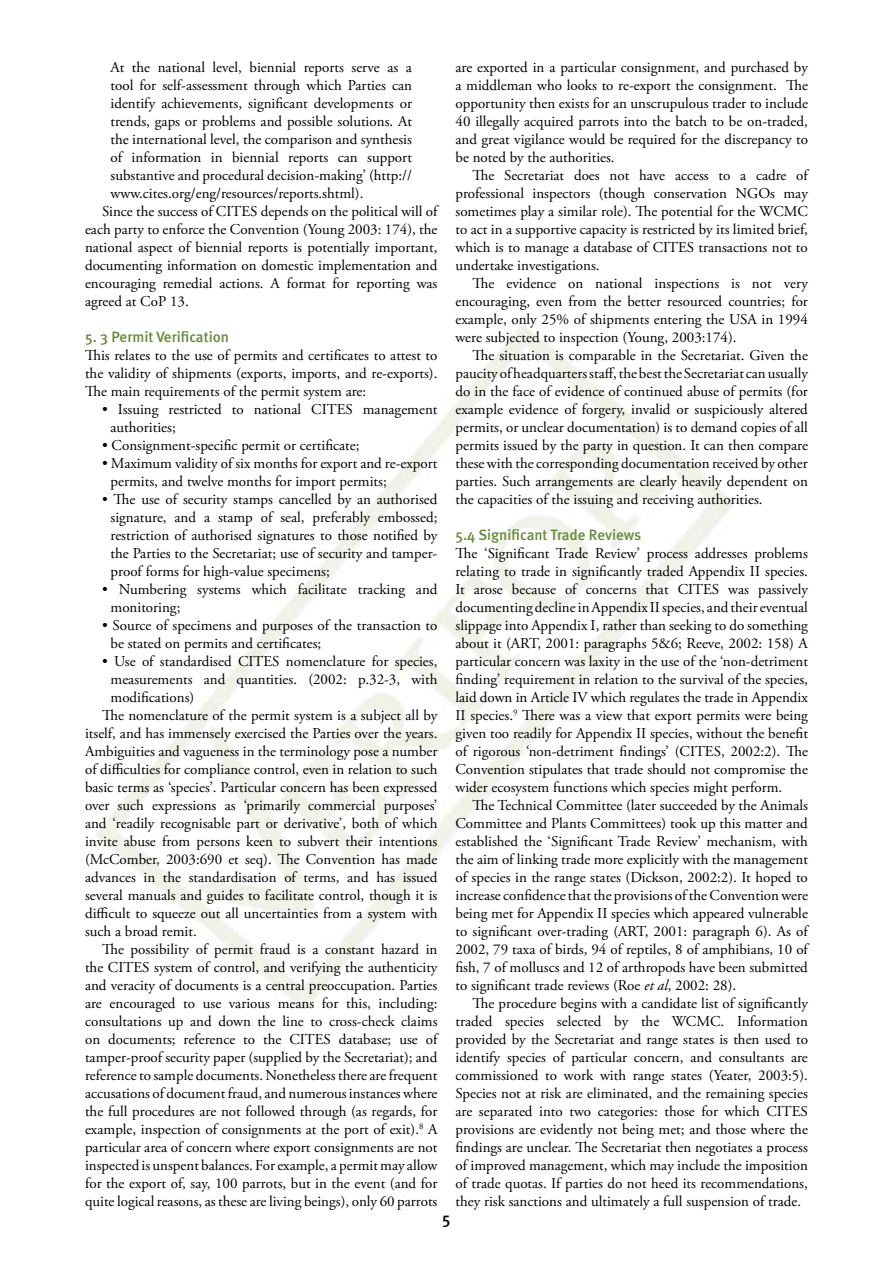
<style>
.page{position:relative;width:893px;height:1263px;background:#fff}
.page>*{position:absolute;margin:0;border:0;box-sizing:border-box;transform-origin:0 0}
.t1{font:500 16.5px "Meta";color:#000}
.t2{font:15px/18px "Adobe Garamond Pro";color:#000;text-align:justify}
.t3{font:500 15px "Meta";color:#68893b}
.s1{font-style:italic}
</style>
<div class="page">
<p class="t2" style="left:111px;top:59px;width:303px">At the national level, biennial reports serve as a</p>
<p class="t2" style="left:111px;top:77px;width:303px">tool for self-assessment through which Parties can</p>
<p class="t2" style="left:111px;top:95px;width:303px">identify achievements, significant developments or</p>
<p class="t2" style="left:111px;top:113px;width:303px">trends, gaps or problems and possible solutions. At</p>
<p class="t2" style="left:111px;top:131px;width:303px">the international level, the comparison and synthesis</p>
<p class="t2" style="left:111px;top:149px;width:303px">of information in biennial reports can support</p>
<p class="t2" style="left:111px;top:167px;width:303px">substantive and procedural decision-making’ (http://</p>
<p class="t2" style="left:111px;top:185px;width:254px">www.cites.org/eng/resources/reports.shtml).</p>
<p class="t2" style="left:102px;top:203px;width:337px">Since the success of CITES depends on the political will of</p>
<p class="t2" style="left:85px;top:221px;width:354px">each party to enforce the Convention (Young 2003: 174), the</p>
<p class="t2" style="left:85px;top:239px;width:354px">national aspect of biennial reports is potentially important,</p>
<p class="t2" style="left:85px;top:257px;width:354px">documenting information on domestic implementation and</p>
<p class="t2" style="left:85px;top:275px;width:354px">encouraging remedial actions. A format for reporting was</p>
<p class="t2" style="left:85px;top:293px;width:105px">agreed at CoP 13.</p>
<p class="t3" style="left:85px;top:328px;width:145px">5. 3 Permit Verification</p>
<p class="t2" style="left:85px;top:347px;width:354px">This relates to the use of permits and certificates to attest to the validity of shipments (exports, imports, and re-exports).<br>The main requirements of the permit system are:</p>
<p class="t2" style="left:111px;top:401px;width:328px;text-indent:-9px">• Issuing restricted to national CITES management authorities;</p>
<p class="t2" style="left:102px;top:437px;width:259px">• Consignment-specific permit or certificate;</p>
<p class="t2" style="left:111px;top:455px;width:328px;text-indent:-9px">• Maximum validity of six months for export and re-export permits, and twelve months for import permits;</p>
<p class="t2" style="left:111px;top:491px;width:328px;text-indent:-9px">• The use of security stamps cancelled by an authorised signature, and a stamp of seal, preferably embossed; restriction of authorised signatures to those notified by the Parties to the Secretariat; use of security and tamper&shy;proof forms for high-value specimens;</p>
<p class="t2" style="left:111px;top:581px;width:328px;text-indent:-9px">• Numbering systems which facilitate tracking and monitoring;</p>
<p class="t2" style="left:111px;top:617px;width:328px;text-indent:-9px">• Source of specimens and purposes of the transaction to be stated on permits and certificates;</p>
<p class="t2" style="left:102px;top:653px;width:337px">• Use of standardised CITES nomenclature for species,</p>
<p class="t2" style="left:111px;top:671px;width:328px">measurements and quantities. (2002: p.32-3, with</p>
<p class="t2" style="left:111px;top:689px;width:85px">modifications)</p>
<p class="t2" style="left:102px;top:707px;width:337px">The nomenclature of the permit system is a subject all by</p>
<p class="t2" style="left:85px;top:725px;width:354px">itself, and has immensely exercised the Parties over the years.</p>
<p class="t2" style="left:85px;top:743px;width:354px">Ambiguities and vagueness in the terminology pose a number</p>
<p class="t2" style="left:85px;top:761px;width:354px">of difficulties for compliance control, even in relation to such</p>
<p class="t2" style="left:85px;top:779px;width:354px">basic terms as ‘species’. Particular concern has been expressed</p>
<p class="t2" style="left:85px;top:797px;width:354px">over such expressions as ‘primarily commercial purposes’</p>
<p class="t2" style="left:85px;top:815px;width:354px">and ‘readily recognisable part or derivative’, both of which</p>
<p class="t2" style="left:85px;top:833px;width:354px">invite abuse from persons keen to subvert their intentions</p>
<p class="t2" style="left:85px;top:851px;width:354px">(McComber, 2003:690 et seq). The Convention has made</p>
<p class="t2" style="left:85px;top:869px;width:354px">advances in the standardisation of terms, and has issued</p>
<p class="t2" style="left:85px;top:887px;width:354px">several manuals and guides to facilitate control, though it is</p>
<p class="t2" style="left:85px;top:905px;width:354px">difficult to squeeze out all uncertainties from a system with</p>
<p class="t2" style="left:85px;top:923px;width:113px">such a broad remit.</p>
<p class="t2" style="left:102px;top:941px;width:337px">The possibility of permit fraud is a constant hazard in</p>
<p class="t2" style="left:85px;top:959px;width:354px">the CITES system of control, and verifying the authenticity</p>
<p class="t2" style="left:85px;top:977px;width:354px">and veracity of documents is a central preoccupation. Parties</p>
<p class="t2" style="left:85px;top:995px;width:354px">are encouraged to use various means for this, including:</p>
<p class="t2" style="left:85px;top:1013px;width:354px">consultations up and down the line to cross-check claims</p>
<p class="t2" style="left:85px;top:1031px;width:354px">on documents; reference to the CITES database; use of</p>
<p class="t2" style="left:85px;top:1049px;width:354px">tamper-proof security paper (supplied by the Secretariat); and</p>
<p class="t2" style="left:85px;top:1067px;width:354px">reference to sample documents. Nonetheless there are frequent</p>
<p class="t2" style="left:85px;top:1085px;width:354px">accusations of document fraud, and numerous instances where</p>
<p class="t2" style="left:85px;top:1103px;width:354px">the full procedures are not followed through (as regards, for</p>
<p class="t2" style="left:85px;top:1121px;width:354px">example, inspection of consignments at the port of exit).<sup>8</sup> A</p>
<p class="t2" style="left:85px;top:1139px;width:354px">particular area of concern where export consignments are not</p>
<p class="t2" style="left:85px;top:1157px;width:354px">inspected is unspent balances. For example, a permit may allow</p>
<p class="t2" style="left:85px;top:1175px;width:354px">for the export of, say, 100 parrots, but in the event (and for</p>
<p class="t2" style="left:85px;top:1193px;width:354px">quite logical reasons, as these are living beings), only 60 parrots</p>
<p class="t2" style="left:455px;top:59px;width:354px">are exported in a particular consignment, and purchased by a middleman who looks to re-export the consignment. The opportunity then exists for an unscrupulous trader to include 40 illegally acquired parrots into the batch to be on-traded, and great vigilance would be required for the discrepancy to be noted by the authorities.</p>
<p class="t2" style="left:455px;top:167px;width:354px;text-indent:17px">The Secretariat does not have access to a cadre of professional inspectors (though conservation NGOs may sometimes play a similar role). The potential for the WCMC to act in a supportive capacity is restricted by its limited brief, which is to manage a database of CITES transactions not to undertake investigations.</p>
<p class="t2" style="left:455px;top:275px;width:354px;text-indent:17px">The evidence on national inspections is not very encouraging, even from the better resourced countries; for example, only 25% of shipments entering the USA in 1994 were subjected to inspection (Young, 2003:174).</p>
<p class="t2" style="left:455px;top:347px;width:354px;text-indent:17px">The situation is comparable in the Secretariat. Given the paucity of headquarters staff, the best the Secretariat can usually do in the face of evidence of continued abuse of permits (for example evidence of forgery, invalid or suspiciously altered permits, or unclear documentation) is to demand copies of all permits issued by the party in question. It can then compare these with the corresponding documentation received by other parties. Such arrangements are clearly heavily dependent on the capacities of the issuing and receiving authorities.</p>
<p class="t3" style="left:455px;top:526px;width:187px">5.4 Significant Trade Reviews</p>
<p class="t2" style="left:455px;top:545px;width:354px">The ‘Significant Trade Review’ process addresses problems relating to trade in significantly traded Appendix II species.<br>It arose because of concerns that CITES was passively documenting decline in Appendix II species, and their eventual slippage into Appendix I, rather than seeking to do something about it (ART, 2001: paragraphs 5&amp;6; Reeve, 2002: 158) A particular concern was laxity in the use of the ‘non-detriment finding’ requirement in relation to the survival of the species, laid down in Article IV which regulates the trade in Appendix II species.<sup>9</sup> There was a view that export permits were being given too readily for Appendix II species, without the benefit of rigorous ‘non-detriment findings’ (CITES, 2002:2). The Convention stipulates that trade should not compromise the wider ecosystem functions which species might perform.</p>
<p class="t2" style="left:455px;top:797px;width:354px;text-indent:17px">The Technical Committee (later succeeded by the Animals Committee and Plants Committees) took up this matter and established the ‘Significant Trade Review’ mechanism, with the aim of linking trade more explicitly with the management of species in the range states (Dickson, 2002:2). It hoped to increase confidence that the provisions of the Convention were being met for Appendix II species which appeared vulnerable to significant over-trading (ART, 2001: paragraph 6). As of 2002, 79 taxa of birds, 94 of reptiles, 8 of amphibians, 10 of fish, 7 of molluscs and 12 of arthropods have been submitted to significant trade reviews (Roe <span class="s1">et al</span>, 2002: 28).</p>
<p class="t2" style="left:455px;top:995px;width:354px;text-indent:17px">The procedure begins with a candidate list of significantly traded species selected by the WCMC. Information provided by the Secretariat and range states is then used to identify species of particular concern, and consultants are commissioned to work with range states (Yeater, 2003:5).<br>Species not at risk are eliminated, and the remaining species are separated into two categories: those for which CITES provisions are evidently not being met; and those where the findings are unclear. The Secretariat then negotiates a process of improved management, which may include the imposition of trade quotas. If parties do not heed its recommendations, they risk sanctions and ultimately a full suspension of trade.</p>
<p class="t1" style="left:442px;top:1209px;width:10px">5</p>
</div>
